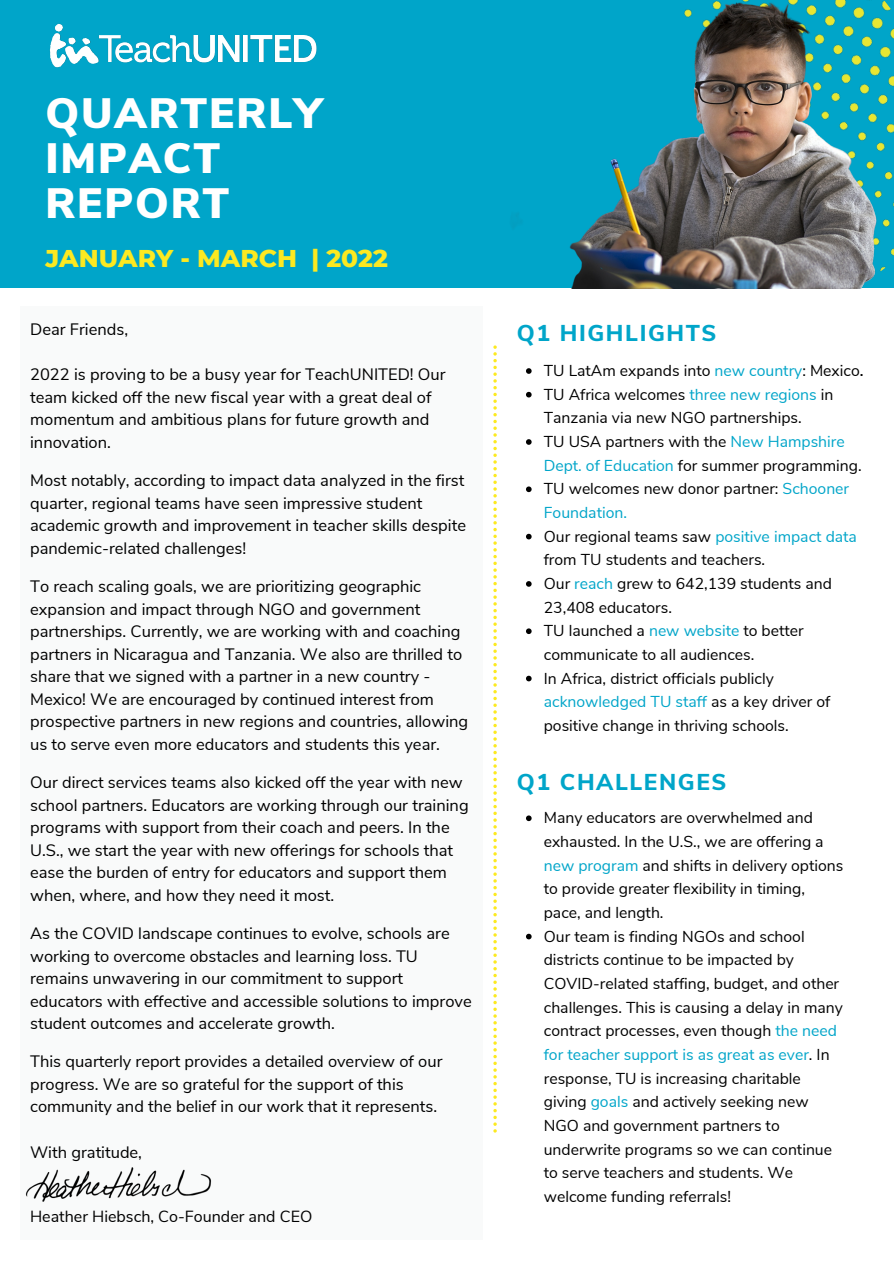
<style>
.page{position:relative;width:894px;height:1264px;background:#fff}
.page>*{position:absolute;margin:0;border:0;box-sizing:border-box;transform-origin:0 0}
.t1{font:900 42.3px/45px "Nunito Sans";letter-spacing:.045em;color:#fff}
.t2{font:800 24.75px "Montserrat";color:#fce921}
.t3{font:800 22.8px "Nunito Sans";letter-spacing:.07em;color:#00a5c9}
.t4{font:16.5px/22.5px "Nunito Sans";color:#000}
.t5{font:16.05px "Nunito Sans";color:#000}
.t6{font:15.75px/23.7px "Nunito Sans";color:#000}
.s1{color:#00a5c9}
.s2{font-weight:600}
</style>
<div class="page">
<svg style="left:493px;top:345px;width:3px;height:787px"></svg>
<div style="left:0;top:0;width:893px;height:288px;background:#00a5c9"></div>
<img style="left:49px;top:23px;width:268px;height:45px">
<img style="left:516px;top:0;width:377px;height:288px">
<div style="left:20px;top:306px;width:462px;height:933px;background:#f9fafa"></div>
<img style="left:25px;top:1167px;width:187px;height:35px">
<svg style="left:526px;top:368px;width:5px;height:6px"></svg>
<svg style="left:526px;top:392px;width:5px;height:5px"></svg>
<svg style="left:526px;top:439px;width:5px;height:6px"></svg>
<svg style="left:526px;top:486px;width:5px;height:6px"></svg>
<svg style="left:526px;top:534px;width:5px;height:5px"></svg>
<svg style="left:526px;top:581px;width:5px;height:5px"></svg>
<svg style="left:526px;top:628px;width:5px;height:6px"></svg>
<svg style="left:526px;top:675px;width:5px;height:6px"></svg>
<svg style="left:526px;top:815px;width:5px;height:6px"></svg>
<svg style="left:526px;top:933px;width:5px;height:6px"></svg>
<p class="t1" style="left:45px;top:92px;width:278px">QUARTERLY<br>IMPACT<br>REPORT</p>
<p class="t2" style="left:45px;top:243px;width:344px">JANUARY - MARCH | 2022</p>
<p class="t4" style="left:30px;top:318px;width:99px">Dear Friends,</p>
<p class="t4" style="left:30px;top:363px;width:417px">2022 is proving to be a busy year for TeachUNITED! Our team kicked off the new fiscal year with a great deal of momentum and ambitious plans for future growth and innovation.</p>
<p class="t4" style="left:30px;top:469px;width:437px">Most notably, according to impact data analyzed in the first quarter, regional teams have seen impressive student academic growth and improvement in teacher skills despite pandemic-related challenges!</p>
<p class="t4" style="left:30px;top:575px;width:439px">To reach scaling goals, we are prioritizing geographic expansion and impact through NGO and government partnerships. Currently, we are working with and coaching partners in Nicaragua and Tanzania. We also are thrilled to share that we signed with a partner in a new country - Mexico! We are encouraged by continued interest from prospective partners in new regions and countries, allowing us to serve even more educators and students this year.</p>
<p class="t4" style="left:30px;top:771px;width:440px">Our direct services teams also kicked off the year with new school partners. Educators are working through our training programs with support from their coach and peers. In the U.S., we start the year with new offerings for schools that ease the burden of entry for educators and support them when, where, and how they need it most.</p>
<p class="t4" style="left:30px;top:922px;width:443px">As the COVID landscape continues to evolve, schools are working to overcome obstacles and learning loss. TU remains unwavering in our commitment to support educators with effective and accessible solutions to improve student outcomes and accelerate growth.</p>
<p class="t4" style="left:30px;top:1050px;width:414px">This quarterly report provides a detailed overview of our progress. We are so grateful for the support of this community and the belief in our work that it represents.</p>
<p class="t4" style="left:30px;top:1140px;width:113px">With gratitude,</p>
<p class="t5" style="left:30px;top:1205px;width:283px">Heather Hiebsch, Co-Founder and CEO</p>
<p class="t3" style="left:517px;top:318px;width:201px">Q1 HIGHLIGHTS</p>
<p class="t6" style="left:543px;top:359px;width:321px">TU LatAm expands into <span class="s1">new country</span>: Mexico<span class="s2">.</span></p>
<p class="t6" style="left:543px;top:383px;width:291px">TU Africa welcomes <span class="s1">three new regions</span> in<br>Tanzania via new NGO partnerships.</p>
<p class="t6" style="left:543px;top:430px;width:319px">TU USA partners with the <span class="s1">New Hampshire<br>Dept. of Education</span> for summer programming.</p>
<p class="t6" style="left:543px;top:477px;width:307px">TU welcomes new donor partner: <span class="s1">Schooner<br>Foundation.</span></p>
<p class="t6" style="left:543px;top:524px;width:314px">Our regional teams saw <span class="s1">positive impact data </span>from TU students and teachers.</p>
<p class="t6" style="left:543px;top:572px;width:290px">Our <span class="s1">reach</span> grew to 642,139 students and<br>23,408 educators.</p>
<p class="t6" style="left:543px;top:619px;width:261px">TU launched a <span class="s1">new website</span> to better communicate to all audiences.</p>
<p class="t6" style="left:543px;top:666px;width:288px">In Africa, district officials publicly <span class="s1">acknowledged TU staff</span> as a key driver of positive change in thriving schools.</p>
<p class="t3" style="left:517px;top:767px;width:211px">Q1 CHALLENGES</p>
<p class="t6" style="left:543px;top:806px;width:301px">Many educators are overwhelmed and exhausted. In the U.S., we are offering a <span class="s1">new program</span> and shifts in delivery options to provide greater flexibility in timing, pace, and length.</p>
<p class="t6" style="left:543px;top:924px;width:301px">Our team is finding NGOs and school districts continue to be impacted by COVID-related staffing, budget, and other challenges. This is causing a delay in many contract processes, even though <span class="s1">the need for teacher support is as great as ever</span>. In response, TU is increasing charitable giving <span class="s1">goals</span> and actively seeking new NGO and government partners to underwrite programs so we can continue to serve teachers and students. We welcome funding referrals!</p>
</div>
